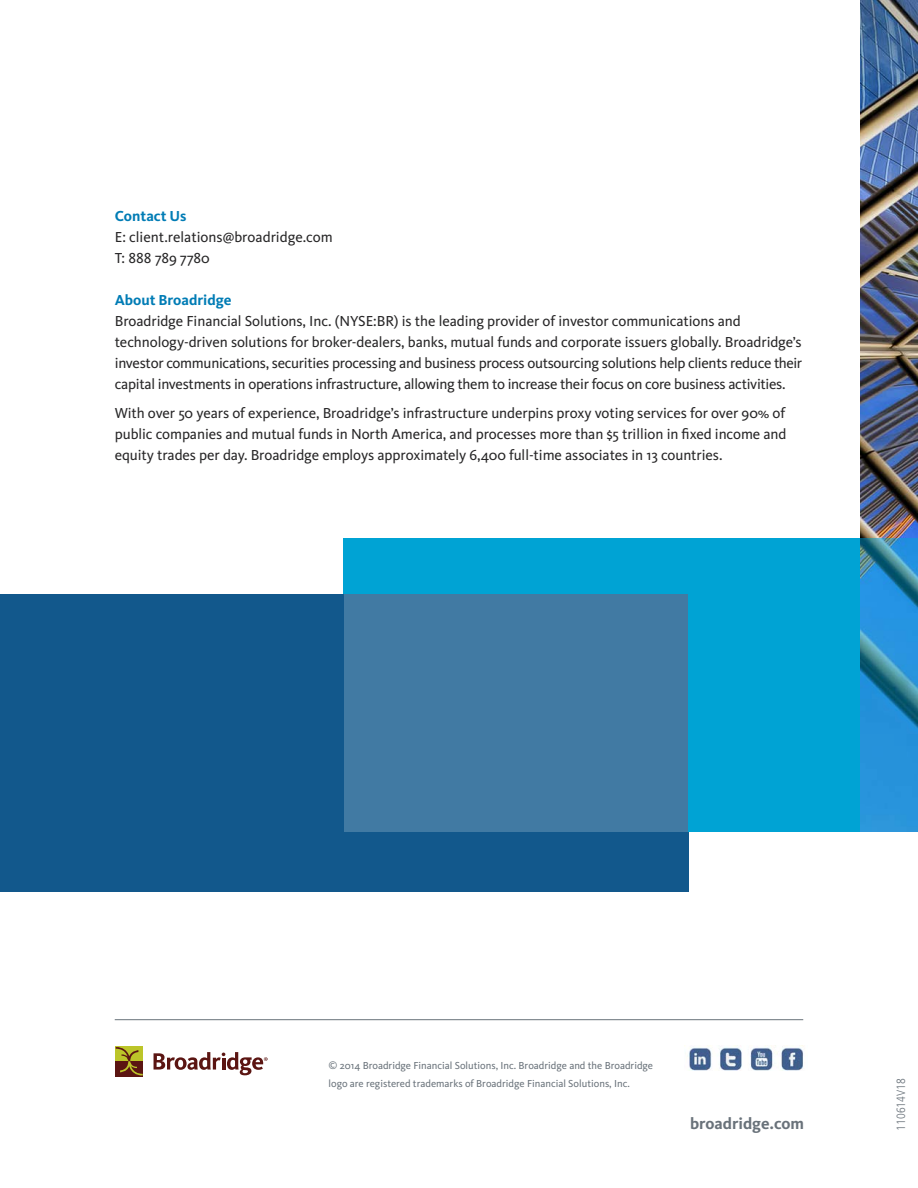
<style>
.page{position:relative;width:918px;height:1188px;background:#fff}
.page>*{position:absolute;margin:0;border:0;box-sizing:border-box;transform-origin:0 0}
.t1{font:700 16.5px "Kievit Pro";color:#69727a}
.t2{font:15px/21px "Kievit Pro";letter-spacing:-.01em;color:#272627}
.t3{font:700 15px "Kievit Pro";color:#007cb5}
.t4{font:300 condensed 12px "Frutiger";color:#69727a}
.t5{font:10.5px/18px "Kievit Pro";color:#69727a}
</style>
<div class="page">
<div style="left:344px;top:594px;width:345px;height:248px;background:#417aa3"></div>
<img style="left:860px;top:0;width:58px;height:538px">
<img style="left:860px;top:538px;width:58px;height:294px">
<div style="left:116px;top:1046px;width:27px;height:15px;background:#bcc529"></div>
<svg style="left:116px;top:1047px;width:27px;height:29px"></svg>
<svg style="left:154px;top:1052px;width:114px;height:23px"></svg>
<img style="left:689px;top:1046px;width:115px;height:25px">
<hr style="left:115px;top:1019px;width:688px;height:1px;background:#69727a">
<div style="left:0;top:832px;width:689px;height:60px;background:#12588c"></div>
<div style="left:0;top:594px;width:344px;height:248px;background:#12588c"></div>
<div style="left:344px;top:538px;width:516px;height:56px;background:#00a3d4"></div>
<div style="left:689px;top:538px;width:171px;height:294px;background:#00a3d4"></div>
<p class="t3" style="left:115px;top:210px;width:73px">Contact Us</p>
<p class="t2" style="left:115px;top:228px;width:220px">E: client.relations@broadridge.com<br>T: 888 789 7780</p>
<p class="t3" style="left:115px;top:294px;width:118px">About Broadridge</p>
<p class="t2" style="left:115px;top:312px;width:689px">Broadridge Financial Solutions, Inc. (NYSE:BR) is the leading provider of investor communications and technology-driven solutions for broker-dealers, banks, mutual funds and corporate issuers globally. Broadridge’s investor communications, securities processing and business process outsourcing solutions help clients reduce their capital investments in operations infrastructure, allowing them to increase their focus on core business activities.</p>
<p class="t2" style="left:115px;top:404px;width:673px;text-align:justify">With over 50 years of experience, Broadridge’s infrastructure underpins proxy voting services for over 90% of public companies and mutual funds in North America, and processes more than $5 trillion in fixed income and equity trades per day. Broadridge employs approximately 6,400 full-time associates in 13 countries.</p>
<p class="t5" style="left:329px;top:1058px;width:326px">© 2014 Broadridge Financial Solutions, Inc. Broadridge and the Broadridge logo are registered trademarks of Broadridge Financial Solutions, Inc.</p>
<p class="t1" style="left:690px;top:1117px;width:116px">broadridge.com</p>
<p class="t4" style="left:896px;top:1131px;width:54px;rotate:-90deg">110614V18</p>
</div>
